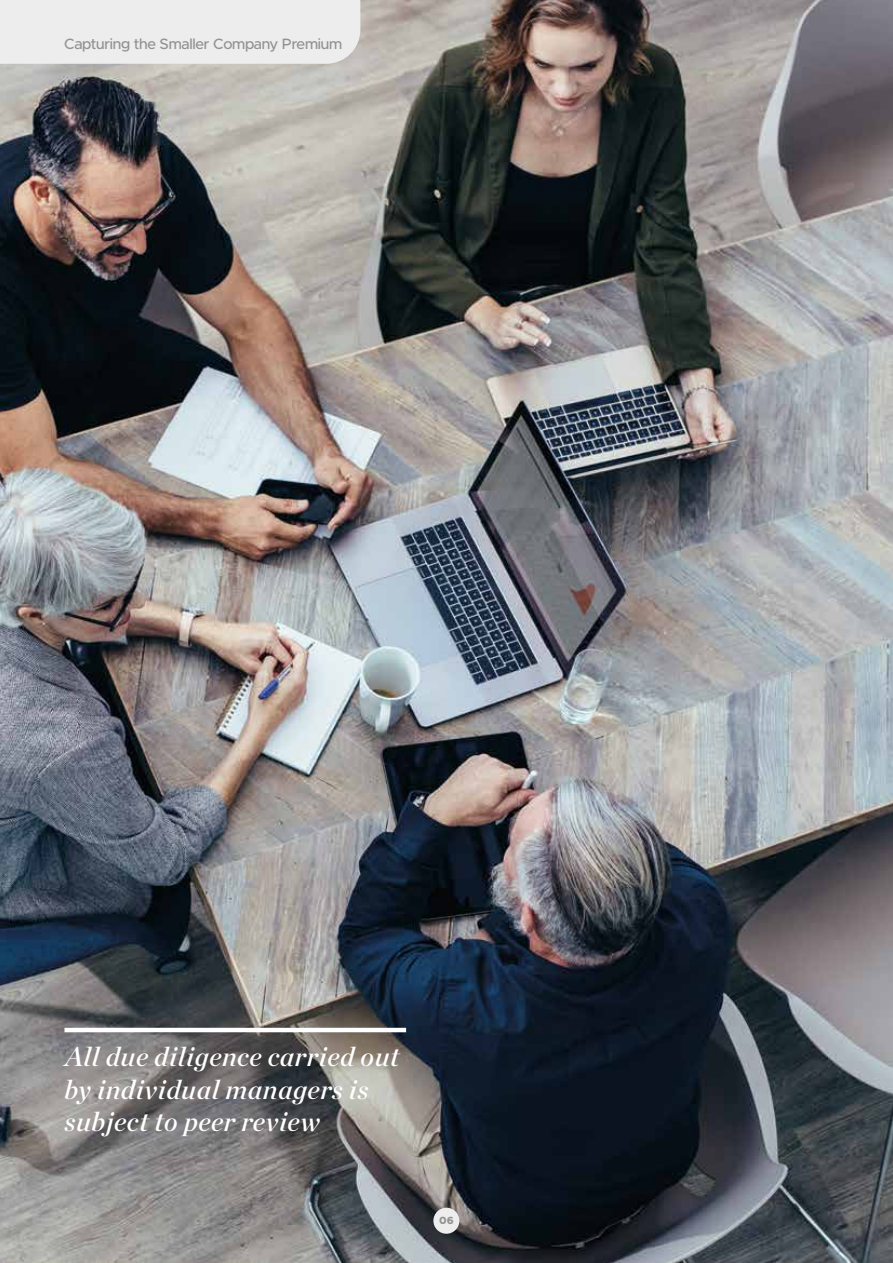
<style>
.page{position:relative;width:893px;height:1263px;background:#fff}
.page>*{position:absolute;margin:0;border:0;box-sizing:border-box;transform-origin:0 0}
.t1{font:italic 27px/32.4px "Chronicle Display Semi";letter-spacing:.02em;color:#fff}
.t2{font:500 15px "Metropolis";letter-spacing:-.015em;color:#929292}
.t3{font:800 10.5px "Metropolis";color:#929292}
</style>
<div class="page">
<img style="left:0;top:0;width:893px;height:1263px">
<hr style="left:64px;top:1028px;width:342px;height:4px;background:#fff">
<div style="left:0;top:0;width:360px;height:64px;background:#ededed"></div>
<div style="left:433px;top:1208px;width:26px;height:26px;background:#ededed;border-radius:50%"></div>
<p class="t2" style="left:64px;top:35px;width:279px">Capturing the Smaller Company Premium</p>
<p class="t1" style="left:64px;top:1038px;width:336px">All due diligence carried out by individual managers is subject to peer review</p>
<p class="t3" style="left:439px;top:1214px;width:16px">06</p>
</div>
